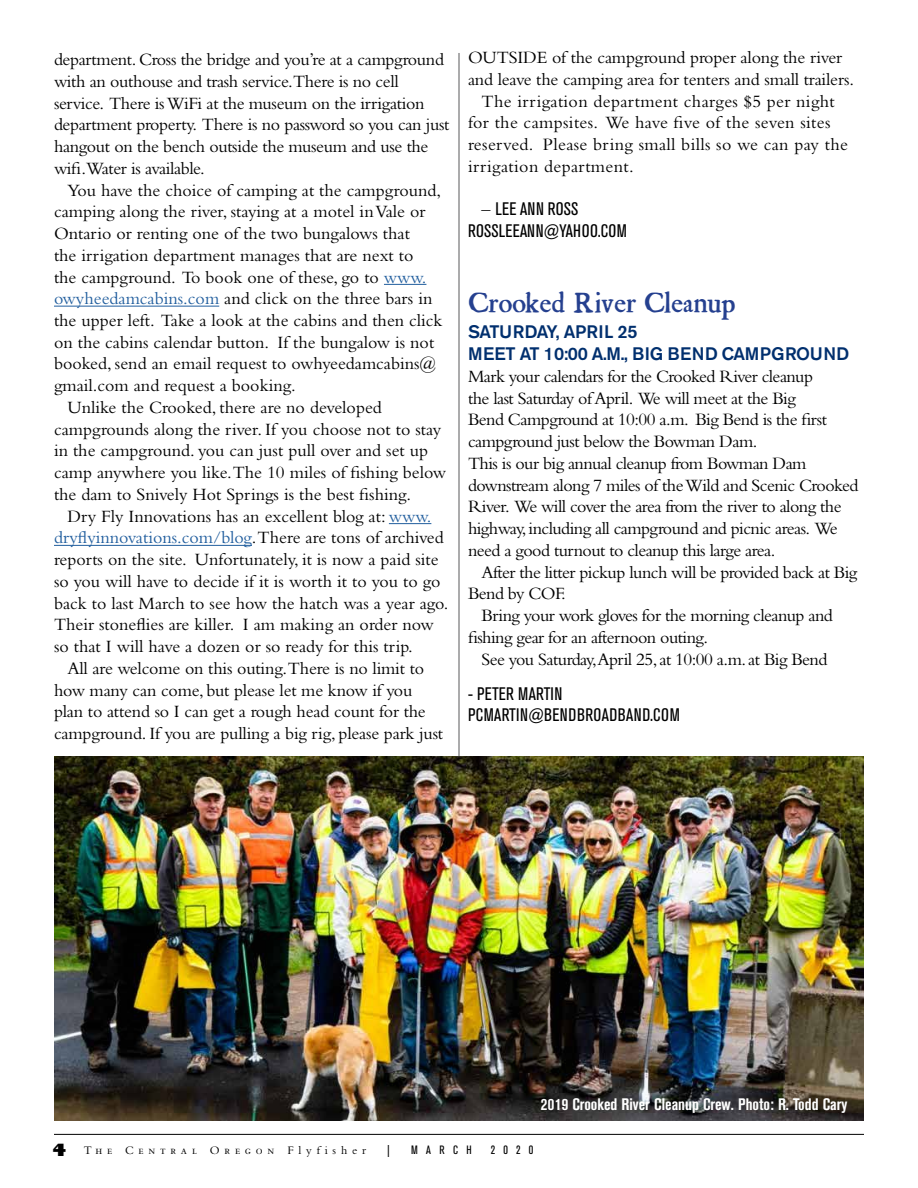
<style>
.page{position:relative;width:918px;height:1188px;background:#fff}
.page>*{position:absolute;margin:0;border:0;box-sizing:border-box;transform-origin:0 0}
.t1{font:27px "Kis Miklos";letter-spacing:-.02em;color:#25408f}
.t2{font:18px "Bembo Std";color:#000}
.t3{font:18px/21.8px "Bembo Std";letter-spacing:-.03em;color:#000}
.t4{font:18px/21.8px "Bembo Std";letter-spacing:-.02em;color:#000}
.t5{font:18px "Bembo Std";letter-spacing:.02em;color:#000}
.t6{font:18px "Bembo Std";letter-spacing:.03em;color:#000}
.t7{font:condensed 18px/21.8px "Akzidenz Grotesk BE";letter-spacing:.02em;color:#000}
.t8{font:500 18px/21.8px "Akzidenz Grotesk BE";color:#002f6e}
.t9{font:18px "Bembo Std";color:#215e9e}
.t10{font:18px "Bembo Std";letter-spacing:.05em;color:#000}
.t11{font:18px "Bembo Std";letter-spacing:.085em;color:#000}
.t12{font:18px "Bembo Std";letter-spacing:.09em;color:#000}
.t13{font:700 condensed 16.5px "Akzidenz Grotesk BE";color:#fff}
.t14{font:12px "Bembo Std";letter-spacing:.4em;color:#000}
.t15{font:condensed 12px "Akzidenz Grotesk BE";letter-spacing:.7em;color:#000}
.s1{color:#215e9e}
.s2{color:#000}
.s3{font-family:"Bembo Std";font-stretch:normal}
.s4{font-family:"Gill Sans Std";font-weight:800;font-size:16.5px}
</style>
<div class="page">
<hr style="left:54px;top:1134px;width:810px;height:1px;background:#000">
<hr style="left:459px;top:53px;width:1px;height:703px;background:#58595b">
<hr style="left:384px;top:284px;width:42px;height:1px;background:#215e9e">
<hr style="left:54px;top:306px;width:165px;height:1px;background:#215e9e">
<hr style="left:389px;top:523px;width:42px;height:1px;background:#215e9e">
<hr style="left:54px;top:545px;width:198px;height:1px;background:#215e9e">
<img style="left:54px;top:756px;width:810px;height:364px">
<p class="t4" style="left:54px;top:48px;width:397px">department. Cross the bridge and you’re at a campground with an outhouse and trash service.There is no cell service. There is WiFi at the museum on the irrigation department property. There is no password so you can just hangout on the bench outside the museum and use the wifi.Water is available.</p>
<p class="t11" style="left:68px;top:179px;width:375px">You have the choice of camping at the campground,</p>
<p class="t2" style="left:54px;top:201px;width:373px">camping along the river, staying at a motel in Vale or</p>
<p class="t2" style="left:54px;top:223px;width:357px">Ontario or renting one of the two bungalows that</p>
<p class="t2" style="left:54px;top:245px;width:361px">the irrigation department manages that are next to</p>
<p class="t2" style="left:54px;top:266px;width:374px">the campground. To book one of these, go to <span class="s1">www.</span></p>
<p class="t2" style="left:54px;top:288px;width:380px"><span class="s1">owyheedamcabins.com</span> and click on the three bars in</p>
<p class="t2" style="left:54px;top:310px;width:390px">the upper left. Take a look at the cabins and then click</p>
<p class="t2" style="left:54px;top:332px;width:382px">on the cabins calendar button. If the bungalow is not</p>
<p class="t6" style="left:54px;top:353px;width:384px">booked, send an email request to owhyeedamcabins@</p>
<p class="t2" style="left:54px;top:375px;width:243px">gmail.com and request a booking.</p>
<p class="t2" style="left:68px;top:397px;width:316px">Unlike the Crooked, there are no developed</p>
<p class="t2" style="left:54px;top:419px;width:389px">campgrounds along the river. If you choose not to stay</p>
<p class="t2" style="left:54px;top:440px;width:374px">in the campground. you can just pull over and set up</p>
<p class="t2" style="left:54px;top:462px;width:394px">camp anywhere you like.The 10 miles of fishing below</p>
<p class="t2" style="left:54px;top:484px;width:359px">the dam to Snively Hot Springs is the best fishing.</p>
<p class="t2" style="left:68px;top:506px;width:365px">Dry Fly Innovations has an excellent blog at: <span class="s1">www.</span></p>
<p class="t9" style="left:54px;top:527px;width:391px">dryflyinnovations.com/blog<span class="s2">.There are tons of archived</span></p>
<p class="t2" style="left:54px;top:549px;width:386px">reports on the site. Unfortunately, it is now a paid site</p>
<p class="t2" style="left:54px;top:571px;width:388px">so you will have to decide if it is worth it to you to go</p>
<p class="t2" style="left:54px;top:593px;width:396px">back to last March to see how the hatch was a year ago.</p>
<p class="t2" style="left:54px;top:614px;width:381px">Their stoneflies are killer. I am making an order now</p>
<p class="t2" style="left:54px;top:636px;width:360px">so that I will have a dozen or so ready for this trip.</p>
<p class="t2" style="left:68px;top:658px;width:358px">All are welcome on this outing.There is no limit to</p>
<p class="t12" style="left:54px;top:680px;width:360px">how many can come, but please let me know if you</p>
<p class="t2" style="left:54px;top:701px;width:373px">plan to attend so I can get a rough head count for the</p>
<p class="t5" style="left:54px;top:723px;width:391px">campground. If you are pulling a big rig, please park just</p>
<p class="t2" style="left:468px;top:47px;width:376px">OUTSIDE of the campground proper along the river</p>
<p class="t6" style="left:468px;top:69px;width:388px">and leave the camping area for tenters and small trailers.</p>
<p class="t5" style="left:482px;top:90px;width:355px">The irrigation department charges $5 per night</p>
<p class="t5" style="left:468px;top:112px;width:364px">for the campsites. We have five of the seven sites</p>
<p class="t10" style="left:468px;top:134px;width:382px">reserved. Please bring small bills so we can pay the</p>
<p class="t2" style="left:468px;top:156px;width:167px">irrigation department.</p>
<p class="t7" style="left:468px;top:199px;width:160px;text-indent:14px"><span class="s3">–</span> LEE ANN ROSS<br>ROSSLEEANN@YAHOO.COM</p>
<h1 class="t1" style="left:468px;top:287px;width:269px">Crooked River Cleanup</h1>
<p class="t8" style="left:468px;top:321px;width:383px">SATURDAY, APRIL 25<br>MEET AT 10:00 A.M., BIG BEND CAMPGROUND</p>
<p class="t3" style="left:468px;top:365px;width:392px">Mark your calendars for the Crooked River cleanup<br>the last Saturday of April. We will meet at the Big<br>Bend Campground at 10:00 a.m. Big Bend is the first campground just below the Bowman Dam.<br>This is our big annual cleanup from Bowman Dam downstream along 7 miles of the Wild and Scenic Crooked River. We will cover the area from the river to along the highway, including all campground and picnic areas. We need a good turnout to cleanup this large area.</p>
<p class="t3" style="left:468px;top:561px;width:391px;text-indent:14px">After the litter pickup lunch will be provided back at Big<br>Bend by COF.</p>
<p class="t3" style="left:468px;top:604px;width:366px;text-indent:14px">Bring your work gloves for the morning cleanup and fishing gear for an afternoon outing.</p>
<p class="t3" style="left:482px;top:648px;width:347px">See you Saturday,April 25, at 10:00 a.m. at Big Bend</p>
<p class="t7" style="left:468px;top:683px;width:213px">- PETER MARTIN<br>PCMARTIN@BENDBROADBAND.COM</p>
<p class="t13" style="left:541px;top:1095px;width:308px">2019 Crooked River Cleanup Crew. Photo: R. Todd Cary</p>
<p class="t14" style="left:52px;top:1144px;width:315px"><span class="s4">4</span> The Central Oregon Flyfisher</p>
<p class="t15" style="left:387px;top:1143px;width:4px">|</p>
<p class="t15" style="left:411px;top:1143px;width:62px">MARCH</p>
<p class="t15" style="left:491px;top:1143px;width:44px">2020</p>
</div>
